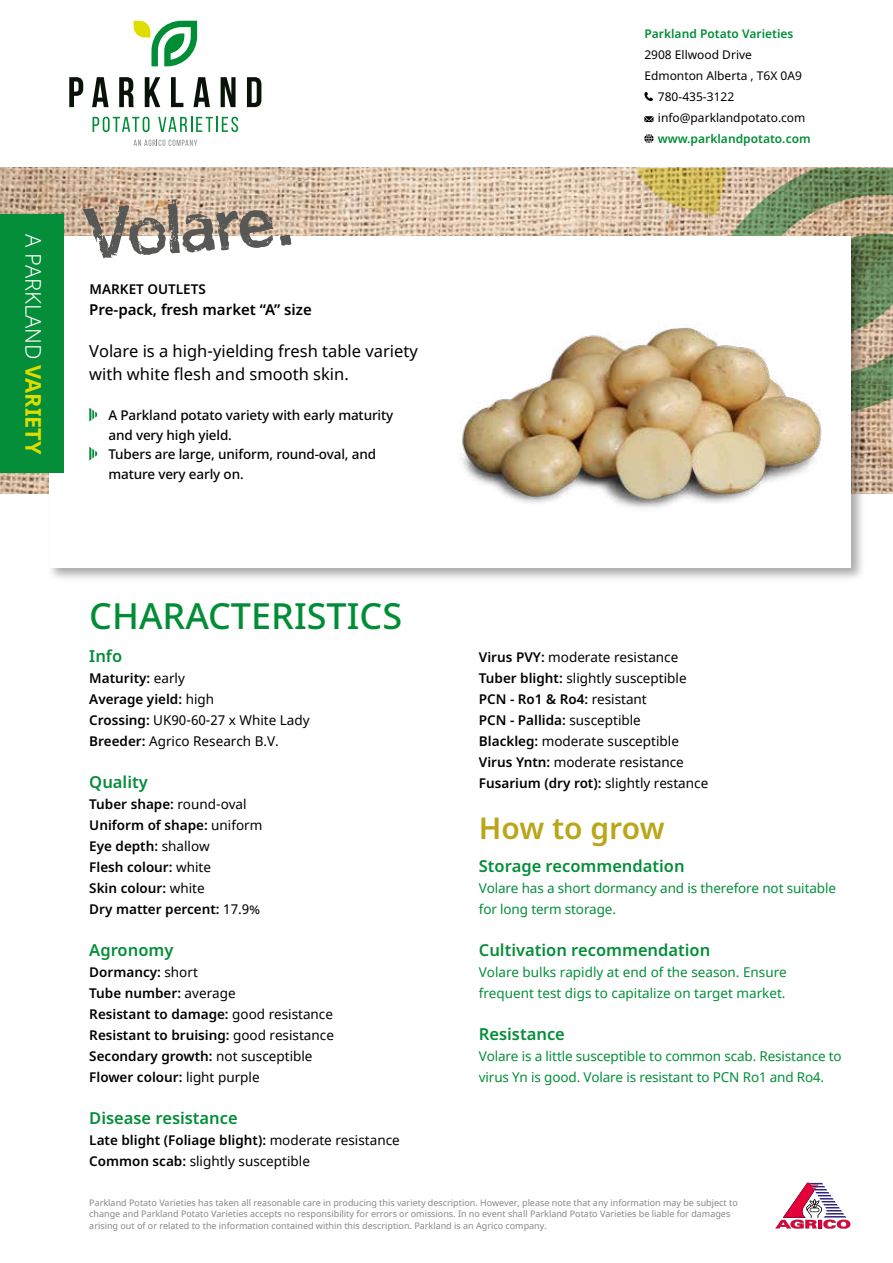
<style>
.page{position:relative;width:893px;height:1263px;background:#fff}
.page>*{position:absolute;margin:0;border:0;box-sizing:border-box;transform-origin:0 0}
.t1{font:72.15px "Agrico Tuberosum";color:#575756}
.t2{font:500 36px "Noto Sans";color:#008d36}
.t3{font:600 30px "Noto Sans";letter-spacing:-.01em;color:#baa618}
.t4{font:300 21.75px "Noto Sans";color:#fff}
.t5{font:600 16.5px "Noto Sans";color:#048e39}
.t6{font:16.5px/22.5px "Noto Sans";color:#000}
.t7{font:600 15px "Noto Sans";color:#000}
.t8{font:600 13.5px/21px "Noto Sans";color:#000}
.t9{font:13.5px/21px "Noto Sans";color:#000}
.t10{font:13.5px/21px "Noto Sans";letter-spacing:-.01em;color:#048e39}
.t11{font:500 13.5px/19.5px "Noto Sans";letter-spacing:-.01em;color:#030304}
.t12{font:12px "Noto Sans";color:#000}
.t13{font:600 12px "Noto Sans";color:#008d36}
.t14{font:9px/11.2px "Noto Sans";color:#878787}
.s1{font-weight:700;color:#dedd00}
.s2{font-weight:600}
.s3{font-weight:400}
</style>
<div class="page">
<img style="left:0;top:168px;width:893px;height:325px">
<svg style="left:624px;top:168px;width:58px;height:48px;background:#d2bc87"></svg>
<svg style="left:682px;top:168px;width:211px;height:261px;background:#9f9f76"></svg>
<div style="left:47px;top:234px;width:818px;height:348px;background:#000;opacity:.33"></div>
<div style="left:49px;top:236px;width:801px;height:331px;background:#fff"></div>
<div style="left:0;top:214px;width:64px;height:258px;background:#048e39"></div>
<svg style="left:134px;top:21px;width:63px;height:45px"></svg>
<svg style="left:69px;top:77px;width:14px;height:30px"></svg>
<svg style="left:92px;top:77px;width:17px;height:30px"></svg>
<svg style="left:119px;top:77px;width:15px;height:30px"></svg>
<svg style="left:145px;top:77px;width:15px;height:30px"></svg>
<svg style="left:171px;top:77px;width:12px;height:30px"></svg>
<svg style="left:193px;top:77px;width:17px;height:30px"></svg>
<svg style="left:221px;top:77px;width:15px;height:30px"></svg>
<svg style="left:247px;top:77px;width:14px;height:30px"></svg>
<svg style="left:93px;top:117px;width:57px;height:15px"></svg>
<svg style="left:158px;top:117px;width:80px;height:15px"></svg>
<svg style="left:134px;top:140px;width:63px;height:6px"></svg>
<svg style="left:644px;top:92px;width:9px;height:9px"></svg>
<svg style="left:644px;top:116px;width:9px;height:6px"></svg>
<svg style="left:644px;top:134px;width:10px;height:9px"></svg>
<svg style="left:775px;top:1183px;width:75px;height:46px"></svg>
<img style="left:461px;top:325px;width:361px;height:183px">
<svg style="left:89px;top:408px;width:8px;height:14px"></svg>
<svg style="left:89px;top:447px;width:8px;height:14px"></svg>
<h3 class="t4" style="left:46px;top:234px;width:222px;rotate:90deg">A PARKLAND <span class="s1">VARIETY</span></h3>
<h1 class="t1" style="left:81px;top:190px;width:209px;rotate:-4deg">Volare .</h1>
<h3 class="t8" style="left:90px;top:279px;width:118px">MARKET OUTLETS</h3>
<h3 class="t7" style="left:89px;top:301px;width:224px">Pre-pack, fresh market “A” size</h3>
<h3 class="t6" style="left:89px;top:340px;width:330px">Volare is a high-yielding fresh table variety with white flesh and smooth skin.</h3>
<h3 class="t11" style="left:108px;top:406px;width:286px">A Parkland potato variety with early maturity and very high yield.<br>Tubers are large, uniform, round-oval, and mature very early on.</h3>
<h3 class="t13" style="left:644px;top:27px;width:150px">Parkland Potato Varieties</h3>
<h3 class="t12" style="left:644px;top:48px;width:109px">2908 Ellwood Drive</h3>
<h3 class="t12" style="left:644px;top:69px;width:159px">Edmonton Alberta , T6X 0A9</h3>
<h3 class="t12" style="left:658px;top:90px;width:78px">780-435-3122</h3>
<h3 class="t12" style="left:658px;top:111px;width:149px">info@parklandpotato.com</h3>
<h3 class="t13" style="left:658px;top:132px;width:154px">www.parklandpotato.com</h3>
<h2 class="t2" style="left:89px;top:595px;width:314px">CHARACTERISTICS</h2>
<h3 class="t5" style="left:89px;top:646px;width:34px">Info</h3>
<h3 class="t9" style="left:89px;top:668px;width:222px"><span class="s2">Maturity:</span> early<br><span class="s2">Average yield:</span> high<br><span class="s2">Crossing:</span> UK90-60-27 x White Lady<br><span class="s2">Breeder:</span> Agrico Research B.V.</h3>
<h3 class="t5" style="left:89px;top:772px;width:60px">Quality</h3>
<h3 class="t8" style="left:89px;top:793px;width:175px">Tuber shape: <span class="s3">round-oval<br></span>Uniform of shape: <span class="s3">uniform<br></span>Eye depth: <span class="s3">shallow<br></span>Flesh colour: <span class="s3">white<br></span>Skin colour: <span class="s3">white<br></span>Dry matter percent: <span class="s3">17.9%</span></h3>
<h3 class="t5" style="left:89px;top:940px;width:86px">Agronomy</h3>
<h3 class="t8" style="left:89px;top:961px;width:246px">Dormancy: <span class="s3">short<br></span>Tube number: <span class="s3">average<br></span>Resistant to damage: <span class="s3">good resistance<br></span>Resistant to bruising: <span class="s3">good resistance<br></span>Secondary growth: <span class="s3">not susceptible<br></span>Flower colour: <span class="s3">light purple</span></h3>
<h3 class="t5" style="left:89px;top:1108px;width:150px">Disease resistance</h3>
<h3 class="t8" style="left:89px;top:1129px;width:312px">Late blight (Foliage blight): <span class="s3">moderate resistance<br></span>Common scab: <span class="s3">slightly susceptible</span></h3>
<h3 class="t9" style="left:479px;top:647px;width:231px"><span class="s2">Virus PVY:</span> moderate resistance<br><span class="s2">Tuber blight:</span> slightly susceptible<br><span class="s2">PCN - Ro1 &amp; Ro4:</span> resistant<br><span class="s2">PCN - Pallida:</span> susceptible<br><span class="s2">Blackleg:</span> moderate susceptible<br><span class="s2">Virus Yntn:</span> moderate resistance<br><span class="s2">Fusarium (dry rot):</span> slightly restance</h3>
<h3 class="t3" style="left:479px;top:811px;width:187px">How to grow</h3>
<h3 class="t5" style="left:479px;top:856px;width:207px">Storage recommendation</h3>
<h3 class="t10" style="left:479px;top:878px;width:359px">Volare has a short dormancy and is therefore not suitable for long term storage.</h3>
<h3 class="t5" style="left:479px;top:940px;width:233px">Cultivation recommendation</h3>
<h3 class="t10" style="left:479px;top:962px;width:309px">Volare bulks rapidly at end of the season. Ensure frequent test digs to capitalize on target market.</h3>
<h3 class="t5" style="left:479px;top:1024px;width:87px">Resistance</h3>
<h3 class="t10" style="left:479px;top:1046px;width:364px">Volare is a little susceptible to common scab. Resistance to virus Yn is good. Volare is resistant to PCN Ro1 and Ro4.</h3>
<p class="t14" style="left:89px;top:1197px;width:650px">Parkland Potato Varieties has taken all reasonable care in producing this variety description. However, please note that any information may be subject to change and Parkland Potato Varieties accepts no responsibility for errors or omissions. In no event shall Parkland Potato Varieties be liable for damages arising out of or related to the information contained within this description. Parkland is an Agrico company.</p>
</div>
